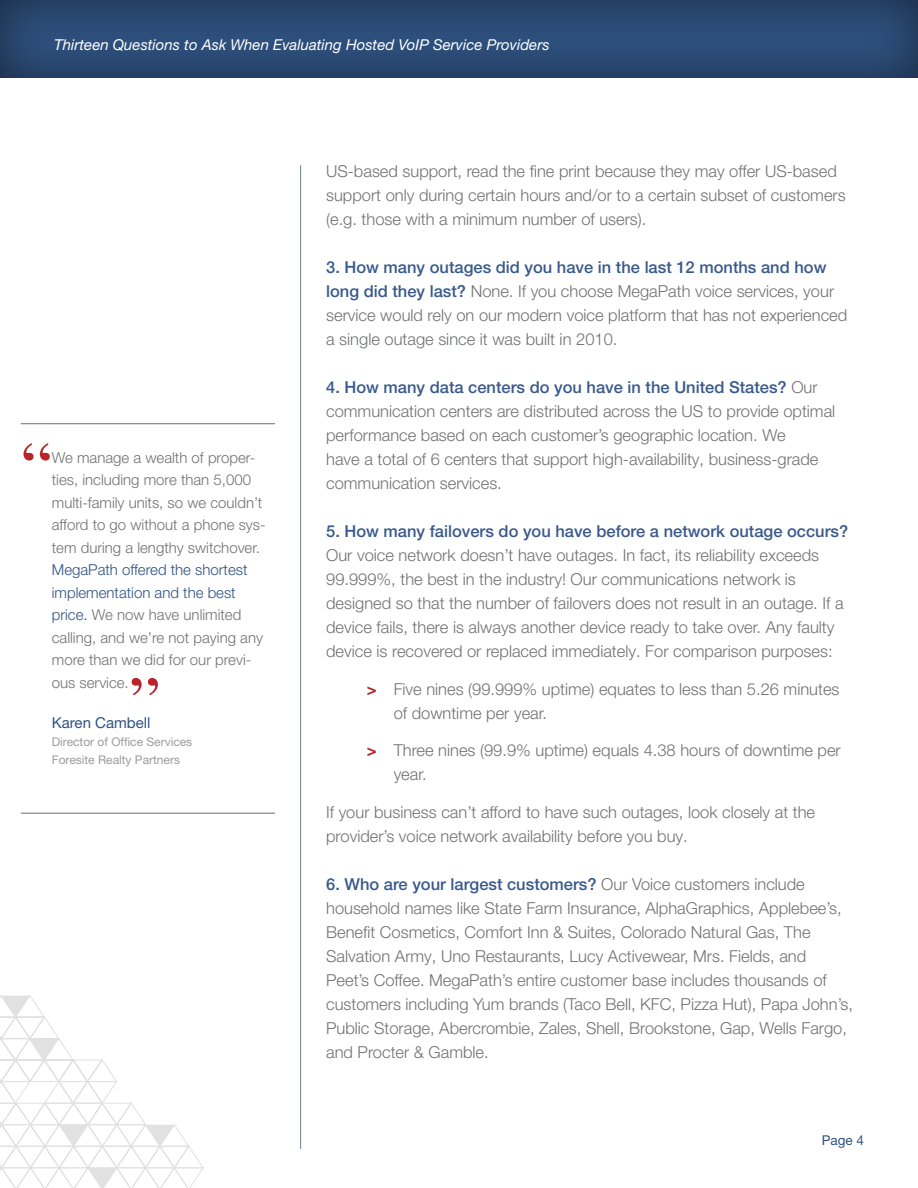
<style>
.page{position:relative;width:918px;height:1188px;background:#fff}
.page>*{position:absolute;margin:0;border:0;box-sizing:border-box;transform-origin:0 0}
.t1{font:300 16.5px/24px "Helvetica Neue LT Pro";color:#717273}
.t2{font:500 16.5px "Helvetica Neue LT Pro";color:#3a5a8c}
.t3{font:300 15px/22.5px "Helvetica Neue LT Pro";color:#717273}
.t4{font:italic 15px "Helvetica Neue LT Pro";color:#fff}
.t5{font:15px "Helvetica Neue LT Pro";color:#2f5280}
.t6{font:13.5px "Helvetica Neue LT Pro";color:#2f5280}
.t7{font:12px/18px "Helvetica Neue LT Pro";color:#9c9c9c}
.s1{color:#2f5280}
.s2{font-weight:500;color:#3a5a8c}
.s3{font-weight:700;color:#b9232a}
</style>
<div class="page">
<div style="left:0;top:0;width:918px;height:79px;background:#231f20;opacity:.55"></div>
<hr style="left:300px;top:165px;width:1px;height:984px;background:#70848e">
<svg style="left:0;top:995px;width:204px;height:193px"></svg>
<hr style="left:21px;top:423px;width:254px;height:1px;background:#6c6d70">
<hr style="left:21px;top:813px;width:254px;height:1px;background:#6c6d70">
<svg style="left:23px;top:443px;width:27px;height:18px"></svg>
<svg style="left:132px;top:678px;width:26px;height:17px"></svg>
<p class="t4" style="left:54px;top:35px;width:497px">Thirteen Questions to Ask When Evaluating Hosted VoIP Service Providers</p>
<p class="t3" style="left:52px;top:446px;width:215px">We manage a wealth of proper&shy;ties, including more than 5,000 multi-family units, so we couldn’t afford to go without a phone sys&shy;tem during a lengthy switchover.</p>
<p class="t3" style="left:52px;top:558px;width:213px"><span class="s1">MegaPath offered the shortest implementation and the best price.</span> We now have unlimited calling, and we’re not paying any more than we did for our previ&shy;ous service.</p>
<p class="t5" style="left:52px;top:713px;width:100px">Karen Cambell</p>
<p class="t7" style="left:52px;top:733px;width:142px">Director of Office Services<br>Foresite Realty Partners</p>
<p class="t1" style="left:326px;top:159px;width:521px">US-based support, read the fine print because they may offer US-based support only during certain hours and/or to a certain subset of customers (e.g. those with a minimum number of users).</p>
<p class="t1" style="left:326px;top:255px;width:523px"><span class="s2">3. How many outages did you have in the last 12 months and how long did they last?</span> None. If you choose MegaPath voice services, your service would rely on our modern voice platform that has not experienced a single outage since it was built in 2010.</p>
<p class="t1" style="left:326px;top:375px;width:511px"><span class="s2">4. How many data centers do you have in the United States?</span> Our communication centers are distributed across the US to provide optimal performance based on each customer’s geographic location. We<br>have a total of 6 centers that support high-availability, business-grade communication services.</p>
<p class="t2" style="left:326px;top:521px;width:524px">5. How many failovers do you have before a network outage occurs?</p>
<p class="t1" style="left:326px;top:543px;width:519px">Our voice network doesn’t have outages. In fact, its reliability exceeds 99.999%, the best in the industry! Our communications network is designed so that the number of failovers does not result in an outage. If a device fails, there is always another device ready to take over. Any faulty device is recovered or replaced immediately. For comparison purposes:</p>
<p class="t1" style="left:394px;top:676px;width:447px;text-indent:-27px"><span class="s3">&gt;</span> Five nines (99.999% uptime) equates to less than 5.26 minutes of downtime per year.</p>
<p class="t1" style="left:394px;top:738px;width:449px;text-indent:-27px"><span class="s3">&gt;</span> Three nines (99.9% uptime) equals 4.38 hours of downtime per year.</p>
<p class="t1" style="left:326px;top:799px;width:491px">If your business can’t afford to have such outages, look closely at the provider’s voice network availability before you buy.</p>
<p class="t1" style="left:326px;top:871px;width:528px"><span class="s2">6. Who are your largest customers?</span> Our Voice customers include household names like State Farm Insurance, AlphaGraphics, Applebee’s, Benefit Cosmetics, Comfort Inn &amp; Suites, Colorado Natural Gas, The Salvation Army, Uno Restaurants, Lucy Activewear, Mrs. Fields, and Peet’s Coffee. MegaPath’s entire customer base includes thousands of customers including Yum brands (Taco Bell, KFC, Pizza Hut), Papa John’s, Public Storage, Abercrombie, Zales, Shell, Brookstone, Gap, Wells Fargo, and Procter &amp; Gamble.</p>
<p class="t6" style="left:822px;top:1132px;width:44px">Page 4</p>
</div>
